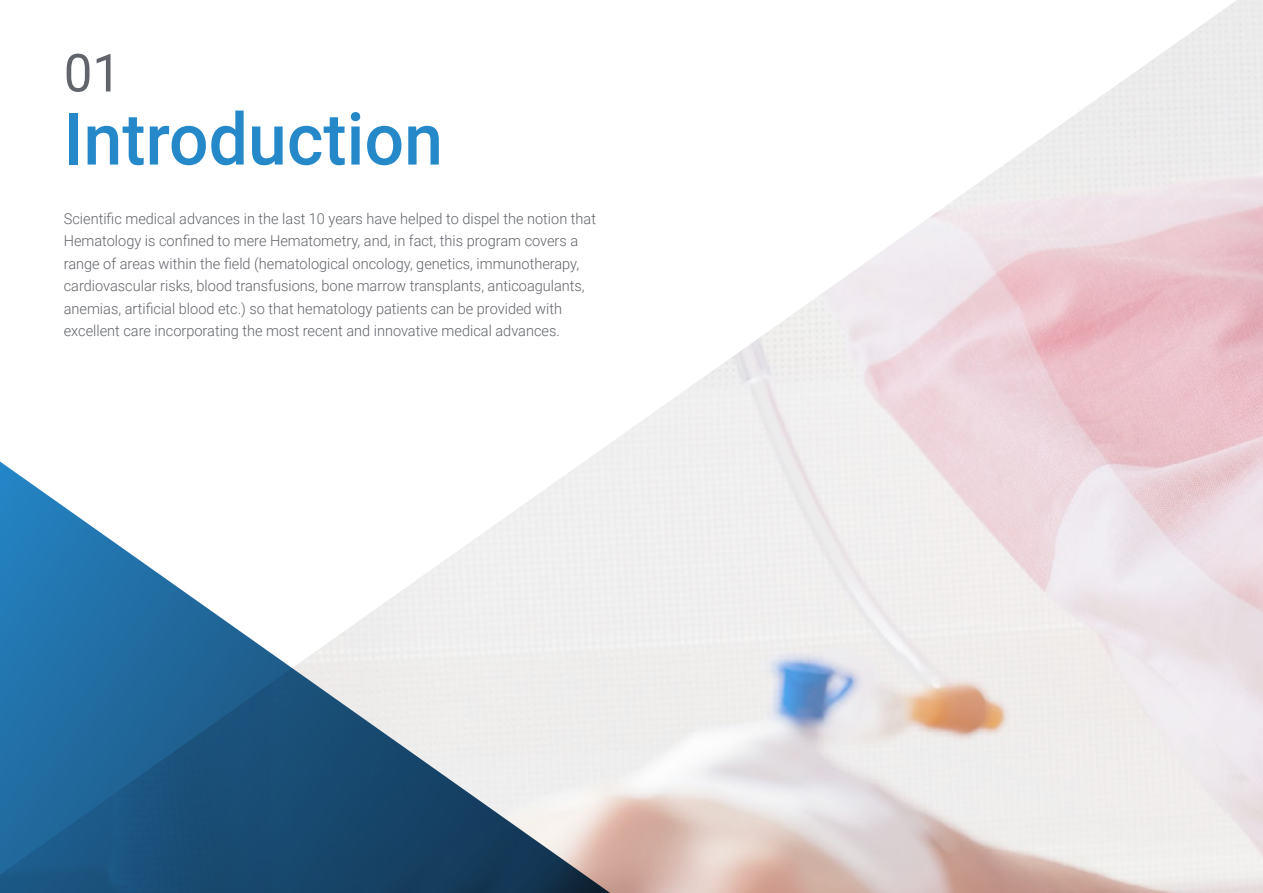
<style>
.page{position:relative;width:1263px;height:893px;background:#fff}
.page>*{position:absolute;margin:0;border:0;box-sizing:border-box;transform-origin:0 0}
.t1{font:500 72px "Roboto";color:#2488c9}
.t2{font:52.5px "Roboto";color:#61646a}
.t3{font:300 15px/22.5px "Roboto";color:#61646a}
</style>
<div class="page">
<img style="left:607px;top:0;width:656px;height:893px">
<svg style="left:0;top:446px;width:640px;height:447px"></svg>
<h2 class="t2" style="left:64px;top:36px;width:59px">01</h2>
<h1 class="t1" style="left:64px;top:89px;width:381px">Introduction</h1>
<p class="t3" style="left:64px;top:207px;width:534px">Scientific medical advances in the last 10 years have helped to dispel the notion that Hematology is confined to mere Hematometry, and, in fact, this program covers a range of areas within the field (hematological oncology, genetics, immunotherapy, cardiovascular risks, blood transfusions, bone marrow transplants, anticoagulants, anemias, artificial blood etc.) so that hematology patients can be provided with excellent care incorporating the most recent and innovative medical advances.</p>
</div>
